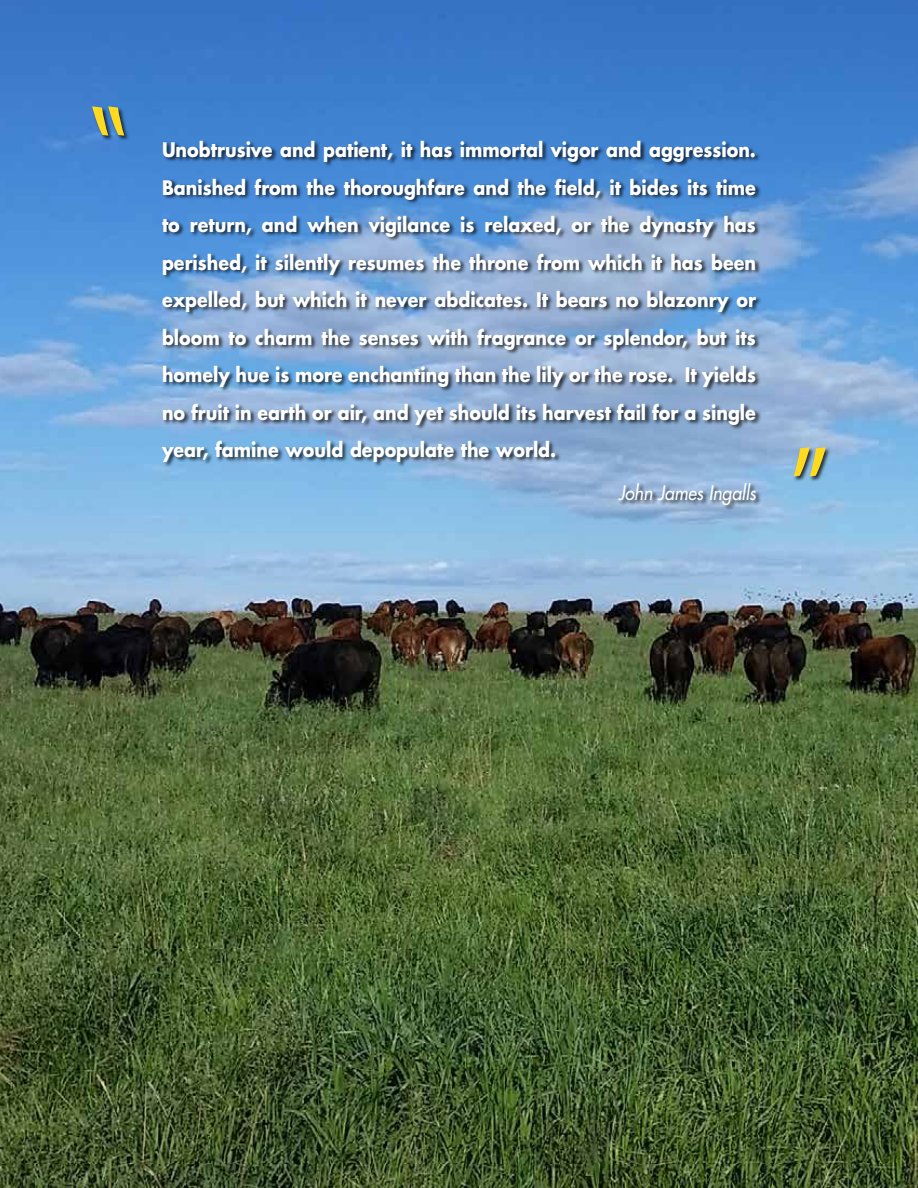
<style>
.page{position:relative;width:918px;height:1188px;background:#fff}
.page>*{position:absolute;margin:0;border:0;box-sizing:border-box;transform-origin:0 0}
.t1{font:120px "Myriad Pro";color:#ffda1e;scale:.9 1}
.t2{font:700 19.5px/37.5px "Futura Std";color:#fff;text-align:justify;scale:.9 1}
.t3{font:italic 500 19.5px "Futura Std";color:#fff;scale:.9 1}
</style>
<div class="page">
<img style="left:0;top:0;width:918px;height:1188px">
<hr style="left:917px;top:0;width:1px;height:1110px;background:#fff">
<img style="left:917px;top:0;width:1px;height:1073px">
<div style="left:162px;top:141px;width:600px;height:370px;background:#000;opacity:.75"></div>
<div style="left:792px;top:447px;width:39px;height:35px;background:#000;opacity:.75"></div>
<div style="left:92px;top:106px;width:38px;height:36px;background:#000;opacity:.75"></div>
<svg style="left:92px;top:106px;width:32px;height:30px"></svg>
<p class="t2" style="left:162px;top:131px;width:662px">Unobtrusive and patient, it has immortal vigor and aggression.<br>Banished from the thoroughfare and the field, it bides its time to return, and when vigilance is relaxed, or the dynasty has perished, it silently resumes the throne from which it has been expelled, but which it never abdicates. It bears no blazonry or bloom to charm the senses with fragrance or splendor, but its homely hue is more enchanting than the lily or the rose. It yields no fruit in earth or air, and yet should its harvest fail for a single year, famine would depopulate the world.</p>
<p class="t3" style="left:618px;top:481px;width:154px">John James Ingalls</p>
<h1 class="t1" style="left:829px;top:509px;width:44px;rotate:-180deg">“</h1>
</div>
